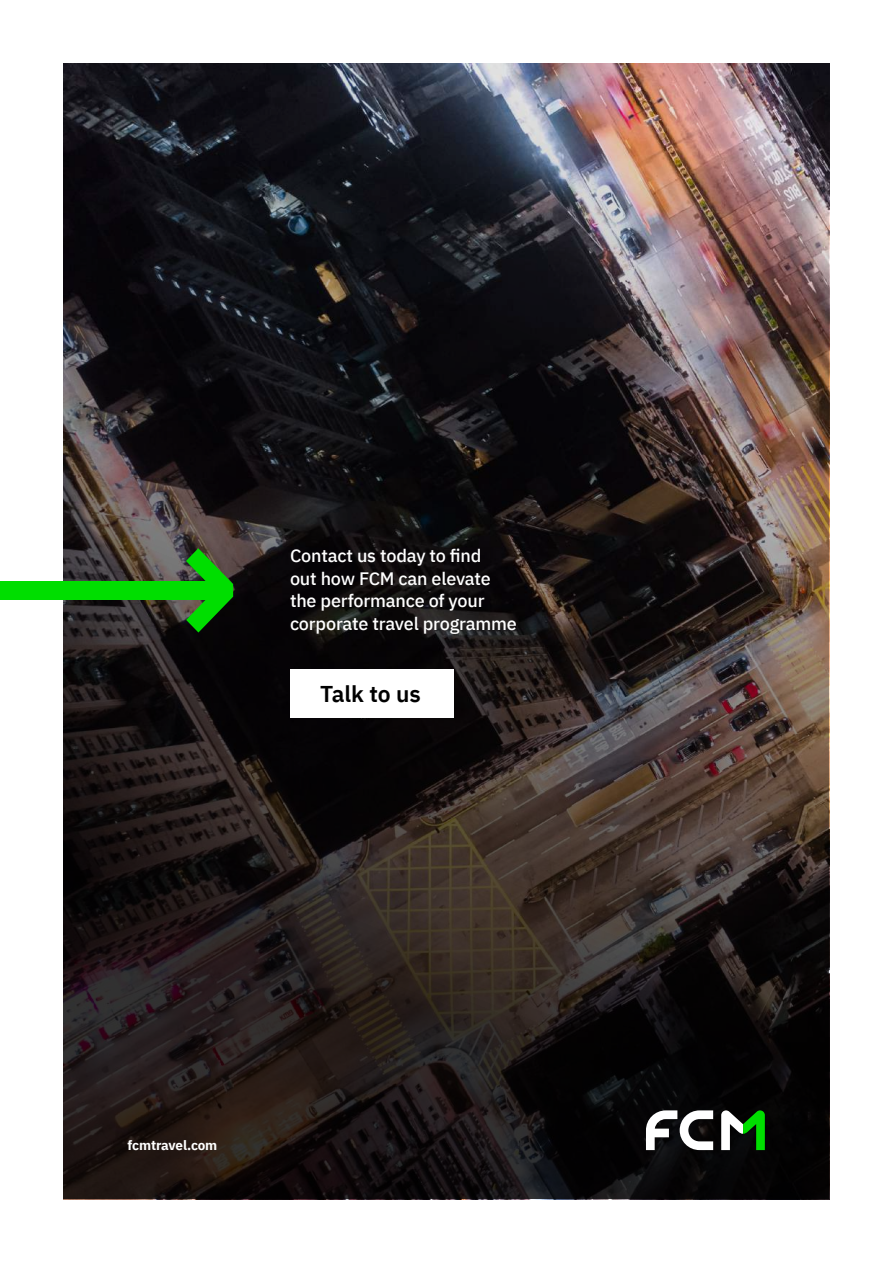
<style>
.page{position:relative;width:893px;height:1263px;background:#fff}
.page>*{position:absolute;margin:0;border:0;box-sizing:border-box;transform-origin:0 0}
.t1{font:600 22.8px "IBM Plex Sans";color:#000}
.t2{font:500 18px/22.5px "IBM Plex Sans";letter-spacing:-.01em;color:#fff}
.t3{font:700 13.5px "IBM Plex Sans";letter-spacing:-.01em;color:#fff}
</style>
<div class="page">
<img style="left:64px;top:64px;width:765px;height:1135px">
<div style="left:290px;top:669px;width:163px;height:49px;background:#fff"></div>
<svg style="left:646px;top:1110px;width:67px;height:40px"></svg>
<svg style="left:721px;top:1110px;width:44px;height:40px"></svg>
<div style="left:0;top:581px;width:204px;height:18px;background:#00de00"></div>
<svg style="left:186px;top:548px;width:47px;height:84px;background:#1f7c19"></svg>
<div style="left:156px;top:581px;width:70px;height:19px;background:#00de00"></div>
<p class="t2" style="left:290px;top:543px;width:228px">Contact us today to find<br>out how FCM can elevate the performance of your corporate travel programme</p>
<p class="t1" style="left:320px;top:676px;width:102px">Talk to us</p>
<p class="t3" style="left:128px;top:1134px;width:91px">fcmtravel.com</p>
</div>
